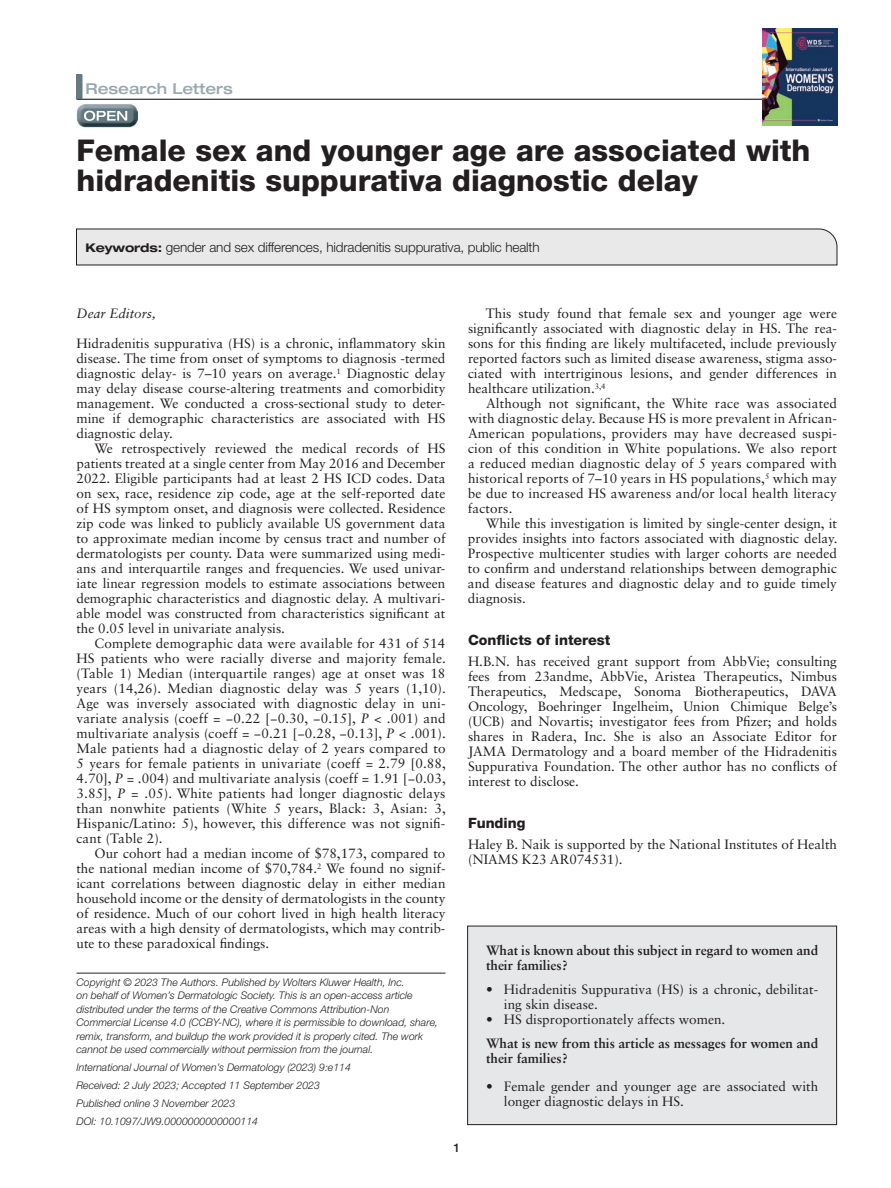
<style>
.page{position:relative;width:891px;height:1188px;background:#fff}
.page>*{position:absolute;margin:0;border:0;box-sizing:border-box;transform-origin:0 0}
.t1{font:800 30px/30px "Helvetica Neue LT Std";color:#231f20}
.t2{font:500 expanded 15px "Helvetica Neue LT Std";color:#98a8ae}
.t3{font:800 14.25px "Helvetica Neue LT Std";color:#231f20}
.t4{font:13.5px/15px "Sabon LT Std";color:#231f20;text-align:justify}
.t5{font:700 13.5px/15px "Sabon LT Std";color:#231f20}
.t6{font:300 13.5px "Helvetica Neue LT Std";letter-spacing:-.01em;color:#231f20}
.t7{font:italic 13.5px "Sabon LT Std";color:#231f20}
.t8{font:500 12px "Helvetica Neue LT Std";color:#231f20}
.t9{font:italic 300 10.5px/13.5px "Helvetica Neue LT Std";color:#231f20}
.s1{font-weight:700;font-stretch:expanded;font-size:12px}
.s2{font-style:italic}
</style>
<div class="page">
<div style="left:76px;top:74px;width:6px;height:25px;background:#677981"></div>
<hr style="left:76px;top:99px;width:761px;height:1px;background:#231f20">
<img style="left:76px;top:104px;width:61px;height:24px">
<svg style="left:84px;top:111px;width:43px;height:10px"></svg>
<svg style="left:76px;top:228px;width:762px;height:38px;background:#dedede"></svg>
<div style="left:468px;top:926px;width:369px;height:199px;background:#e6e7e9"></div>
<div style="left:467px;top:926px;width:370px;height:199px;border:1px solid #231f20"></div>
<hr style="left:76px;top:973px;width:370px;height:1px;background:#231f20">
<img style="left:763px;top:28px;width:75px;height:97px">
<p class="t2" style="left:86px;top:80px;width:149px">Research Letters</p>
<h1 class="t1" style="left:76px;top:135px;width:736px">Female sex and younger age are associated with hidradenitis suppurativa diagnostic delay</h1>
<p class="t6" style="left:86px;top:239px;width:456px"><span class="s1">Keywords:</span> gender and sex differences, hidradenitis suppurativa, public health</p>
<p class="t7" style="left:76px;top:306px;width:81px">Dear Editors,</p>
<p class="t4" style="left:76px;top:336px;width:371px">Hidradenitis suppurativa (HS) is a chronic, inflammatory skin disease. The time from onset of symptoms to diagnosis -termed diagnostic delay- is 7–10 years on average.<sup>1</sup> Diagnostic delay may delay disease course-altering treatments and comorbidity management. We conducted a cross-sectional study to deter&shy;mine if demographic characteristics are associated with HS diagnostic delay.</p>
<p class="t4" style="left:76px;top:441px;width:371px;text-indent:18px">We retrospectively reviewed the medical records of HS patients treated at a single center from May 2016 and December 2022. Eligible participants had at least 2 HS ICD codes. Data on sex, race, residence zip code, age at the self-reported date of HS symptom onset, and diagnosis were collected. Residence zip code was linked to publicly available US government data to approximate median income by census tract and number of dermatologists per county. Data were summarized using medi&shy;ans and interquartile ranges and frequencies. We used univar&shy;iate linear regression models to estimate associations between demographic characteristics and diagnostic delay. A multivari&shy;able model was constructed from characteristics significant at the 0.05 level in univariate analysis.</p>
<p class="t4" style="left:76px;top:636px;width:371px;text-indent:18px">Complete demographic data were available for 431 of 514<br>HS patients who were racially diverse and majority female. (Table 1) Median (interquartile ranges) age at onset was 18 years (14,26). Median diagnostic delay was 5 years (1,10).<br>Age was inversely associated with diagnostic delay in uni&shy;variate analysis (coeff = −0.22 [−0.30, −0.15], <span class="s2">P</span> &lt; .001) and multivariate analysis (coeff = −0.21 [−0.28, −0.13], <span class="s2">P</span> &lt; .001).<br>Male patients had a diagnostic delay of 2 years compared to 5 years for female patients in univariate (coeff = 2.79 [0.88, 4.70], <span class="s2">P</span> = .004) and multivariate analysis (coeff = 1.91 [−0.03, 3.85], <span class="s2">P</span> = .05). White patients had longer diagnostic delays than nonwhite patients (White 5 years, Black: 3, Asian: 3, Hispanic/Latino: 5), however, this difference was not signifi&shy;cant (Table 2).</p>
<p class="t4" style="left:76px;top:846px;width:371px;text-indent:18px">Our cohort had a median income of $78,173, compared to the national median income of $70,784.<sup>2</sup> We found no signif&shy;icant correlations between diagnostic delay in either median household income or the density of dermatologists in the county of residence. Much of our cohort lived in high health literacy areas with a high density of dermatologists, which may contrib&shy;ute to these paradoxical findings.</p>
<p class="t9" style="left:76px;top:975px;width:363px">Copyright © 2023 The Authors. Published by Wolters Kluwer Health, Inc.<br>on behalf of Women’s Dermatologic Society. This is an open-access article distributed under the terms of the Creative Commons Attribution-Non Commercial License 4.0 (CCBY-NC), where it is permissible to download, share, remix, transform, and buildup the work provided it is properly cited. The work cannot be used commercially without permission from the journal.</p>
<p class="t9" style="left:76px;top:1058px;width:276px;line-height:18px">International Journal of Women’s Dermatology (2023) 9:e114<br>Received: 2 July 2023; Accepted 11 September 2023<br>Published online 3 November 2023<br>DOI: 10.1097/JW9.0000000000000114</p>
<p class="t8" style="left:453px;top:1140px;width:8px">1</p>
<p class="t4" style="left:468px;top:306px;width:371px;text-indent:18px">This study found that female sex and younger age were significantly associated with diagnostic delay in HS. The rea&shy;sons for this finding are likely multifaceted, include previously reported factors such as limited disease awareness, stigma asso&shy;ciated with intertriginous lesions, and gender differences in healthcare utilization.<sup>3,4</sup></p>
<p class="t4" style="left:468px;top:396px;width:371px;text-indent:18px">Although not significant, the White race was associated with diagnostic delay. Because HS is more prevalent in African-American populations, providers may have decreased suspi&shy;cion of this condition in White populations. We also report a reduced median diagnostic delay of 5 years compared with historical reports of 7–10 years in HS populations,<sup>5</sup> which may be due to increased HS awareness and/or local health literacy factors.</p>
<p class="t4" style="left:468px;top:516px;width:371px;text-indent:18px">While this investigation is limited by single-center design, it provides insights into factors associated with diagnostic delay.<br>Prospective multicenter studies with larger cohorts are needed to confirm and understand relationships between demographic and disease features and diagnostic delay and to guide timely diagnosis.</p>
<p class="t3" style="left:468px;top:632px;width:144px">Conflicts of interest</p>
<p class="t4" style="left:468px;top:654px;width:371px">H.B.N. has received grant support from AbbVie; consulting fees from 23andme, AbbVie, Aristea Therapeutics, Nimbus Therapeutics, Medscape, Sonoma Biotherapeutics, DAVA Oncology, Boehringer Ingelheim, Union Chimique Belge’s (UCB) and Novartis; investigator fees from Pfizer; and holds shares in Radera, Inc. She is also an Associate Editor for JAMA Dermatology and a board member of the Hidradenitis Suppurativa Foundation. The other author has no conflicts of interest to disclose.</p>
<p class="t3" style="left:468px;top:815px;width:59px">Funding</p>
<p class="t4" style="left:468px;top:837px;width:371px">Haley B. Naik is supported by the National Institutes of Health (NIAMS K23 AR074531).</p>
<p class="t5" style="left:486px;top:942px;width:334px">What is known about this subject in regard to women and their families?</p>
<p class="t4" style="left:504px;top:981px;width:316px;text-indent:-18px">• Hidradenitis Suppurativa (HS) is a chronic, debilitat&shy;ing skin disease.</p>
<p class="t4" style="left:486px;top:1011px;width:241px">• HS disproportionately affects women.</p>
<p class="t5" style="left:486px;top:1035px;width:334px">What is new from this article as messages for women and their families?</p>
<p class="t4" style="left:504px;top:1079px;width:316px;text-indent:-18px">• Female gender and younger age are associated with longer diagnostic delays in HS.</p>
</div>
